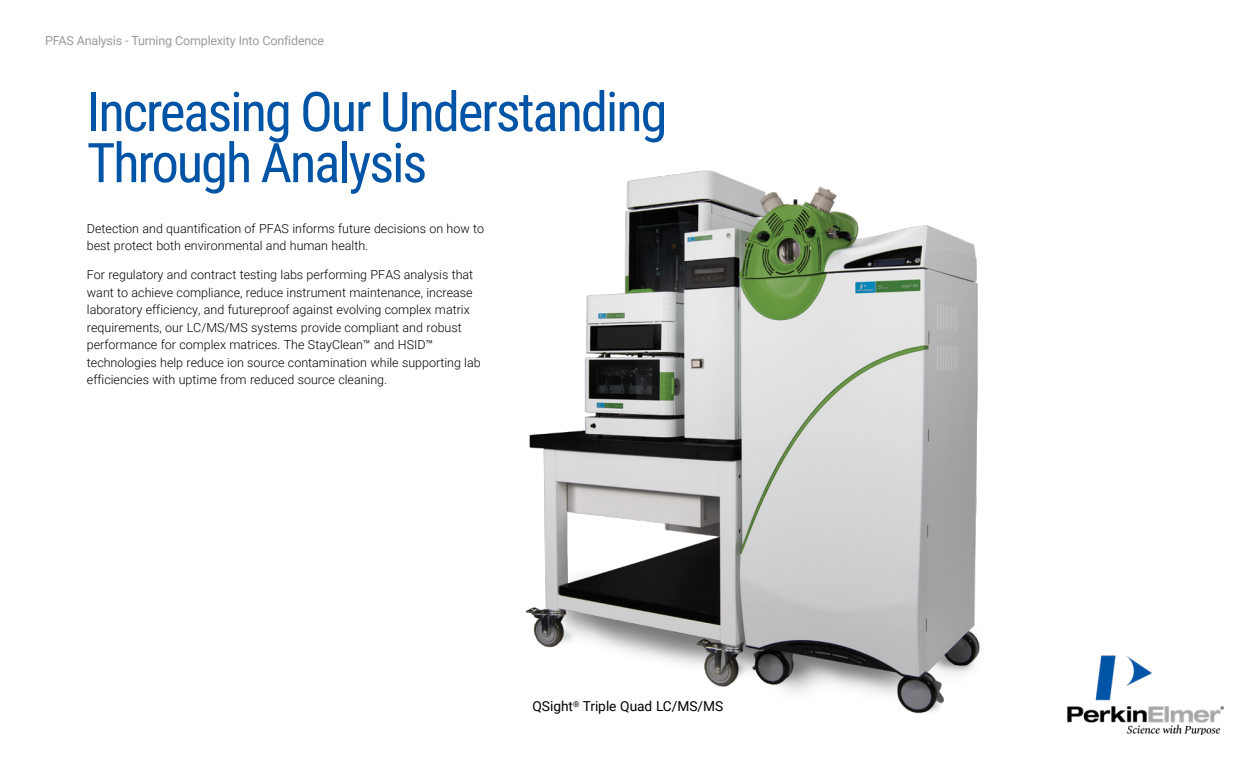
<style>
.page{position:relative;width:1260px;height:765px;background:#fff}
.page>*{position:absolute;margin:0;border:0;box-sizing:border-box;transform-origin:0 0}
.t1{font:54.75px/51.1px "Roboto Condensed";letter-spacing:-.04em;color:#0054a6}
.t2{font:13.75px "Roboto";letter-spacing:-.005em;color:#000}
.t3{font:300 12.5px/17.5px "Roboto";color:#000}
.t4{font:12.5px "Roboto";letter-spacing:-.015em;color:#999b9e}
</style>
<div class="page">
<img style="left:1067px;top:655px;width:157px;height:80px">
<img style="left:525px;top:170px;width:455px;height:544px">
<p class="t4" style="left:45px;top:32px;width:281px">PFAS Analysis - Turning Complexity Into Confidence</p>
<h1 class="t1" style="left:87px;top:84px;width:582px">Increasing Our Understanding<br>Through Analysis</h1>
<p class="t3" style="left:87px;top:219px;width:399px">Detection and quantification of PFAS informs future decisions on how to best protect both environmental and human health.</p>
<p class="t3" style="left:87px;top:266px;width:395px">For regulatory and contract testing labs performing PFAS analysis that want to achieve compliance, reduce instrument maintenance, increase laboratory efficiency, and futureproof against evolving complex matrix requirements, our LC/MS/MS systems provide compliant and robust performance for complex matrices. The StayClean™ and HSID™ technologies help reduce ion source contamination while supporting lab efficiencies with uptime from reduced source cleaning.</p>
<p class="t2" style="left:533px;top:697px;width:192px">QSight<sup>®</sup> Triple Quad LC/MS/MS</p>
</div>
